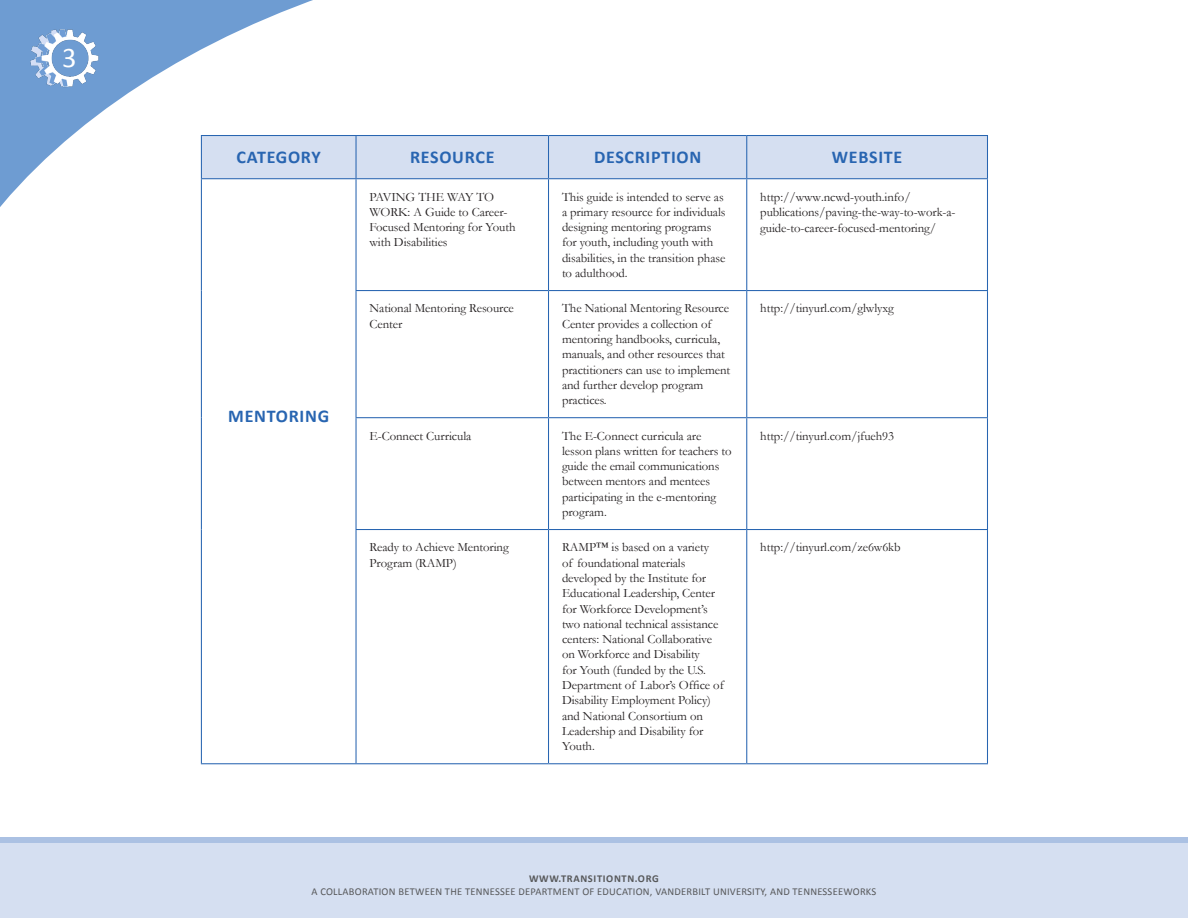
<style>
.page{position:relative;width:1188px;height:918px;background:#fff}
.page>*{position:absolute;margin:0;border:0;box-sizing:border-box;transform-origin:0 0}
.t1{font:28.5px "Calibri";color:#fff}
.t2{font:700 18px "Calibri";letter-spacing:.04em;color:#2865b1}
.Copy_-_Table{font:12.75px/15.3px "Garamond";letter-spacing:-.005em;color:#231f20}
.t3{font:10.5px "Calibri";letter-spacing:.02em;color:#57585a}
.t4{font:700 10.5px "Calibri";letter-spacing:.06em;color:#57585a}
</style>
<div class="page">
<svg style="left:0;top:0;width:353px;height:224px"></svg>
<img style="left:17px;top:25px;width:87px;height:65px">
<svg style="left:0;top:837px;width:1188px;height:81px;background:#d1dcef"></svg>
<div style="left:202px;top:136px;width:785px;height:42px;background:#d5dff1"></div>
<hr style="left:201px;top:135px;width:155px;height:1px;background:#2865b1">
<hr style="left:201px;top:136px;width:1px;height:42px;background:#2865b1">
<hr style="left:356px;top:135px;width:193px;height:1px;background:#2865b1">
<hr style="left:356px;top:136px;width:1px;height:42px;background:#2865b1">
<hr style="left:549px;top:135px;width:198px;height:1px;background:#2865b1">
<hr style="left:548px;top:136px;width:1px;height:42px;background:#2865b1">
<hr style="left:747px;top:135px;width:241px;height:1px;background:#2865b1">
<hr style="left:746px;top:136px;width:1px;height:42px;background:#2865b1">
<hr style="left:987px;top:136px;width:1px;height:42px;background:#2865b1">
<hr style="left:201px;top:178px;width:155px;height:1px;background:#2865b1">
<hr style="left:201px;top:179px;width:1px;height:112px;background:#2865b1">
<hr style="left:356px;top:178px;width:193px;height:1px;background:#2865b1">
<hr style="left:356px;top:179px;width:1px;height:111px;background:#2865b1">
<hr style="left:549px;top:178px;width:198px;height:1px;background:#2865b1">
<hr style="left:548px;top:179px;width:1px;height:111px;background:#2865b1">
<hr style="left:747px;top:178px;width:241px;height:1px;background:#2865b1">
<hr style="left:746px;top:179px;width:1px;height:111px;background:#2865b1">
<hr style="left:987px;top:179px;width:1px;height:111px;background:#2865b1">
<hr style="left:201px;top:291px;width:1px;height:127px;background:#2865b1">
<hr style="left:356px;top:290px;width:193px;height:1px;background:#2865b1">
<hr style="left:356px;top:291px;width:1px;height:126px;background:#2865b1">
<hr style="left:549px;top:290px;width:198px;height:1px;background:#2865b1">
<hr style="left:548px;top:291px;width:1px;height:126px;background:#2865b1">
<hr style="left:747px;top:290px;width:241px;height:1px;background:#2865b1">
<hr style="left:746px;top:291px;width:1px;height:126px;background:#2865b1">
<hr style="left:987px;top:291px;width:1px;height:126px;background:#2865b1">
<hr style="left:201px;top:418px;width:1px;height:112px;background:#2865b1">
<hr style="left:356px;top:417px;width:193px;height:1px;background:#2865b1">
<hr style="left:356px;top:418px;width:1px;height:111px;background:#2865b1">
<hr style="left:549px;top:417px;width:198px;height:1px;background:#2865b1">
<hr style="left:548px;top:418px;width:1px;height:111px;background:#2865b1">
<hr style="left:747px;top:417px;width:241px;height:1px;background:#2865b1">
<hr style="left:746px;top:418px;width:1px;height:111px;background:#2865b1">
<hr style="left:987px;top:418px;width:1px;height:111px;background:#2865b1">
<hr style="left:201px;top:530px;width:1px;height:233px;background:#2865b1">
<hr style="left:356px;top:529px;width:193px;height:1px;background:#2865b1">
<hr style="left:356px;top:530px;width:1px;height:233px;background:#2865b1">
<hr style="left:549px;top:529px;width:198px;height:1px;background:#2865b1">
<hr style="left:548px;top:530px;width:1px;height:233px;background:#2865b1">
<hr style="left:747px;top:529px;width:241px;height:1px;background:#2865b1">
<hr style="left:746px;top:530px;width:1px;height:233px;background:#2865b1">
<hr style="left:987px;top:530px;width:1px;height:233px;background:#2865b1">
<hr style="left:201px;top:763px;width:155px;height:1px;background:#2865b1">
<hr style="left:356px;top:763px;width:193px;height:1px;background:#2865b1">
<hr style="left:549px;top:763px;width:198px;height:1px;background:#2865b1">
<hr style="left:747px;top:763px;width:241px;height:1px;background:#2865b1">
<h1 class="t1" style="left:62px;top:40px;width:16px">3</h1>
<h4 class="t2" style="left:237px;top:144px;width:86px">CATEGORY</h4>
<h4 class="t2" style="left:410px;top:144px;width:86px">RESOURCE</h4>
<h4 class="t2" style="left:594px;top:144px;width:109px">DESCRIPTION</h4>
<h4 class="t2" style="left:832px;top:144px;width:72px">WEBSITE</h4>
<h4 class="t2" style="left:228px;top:403px;width:102px">MENTORING</h4>
<p class="Copy_-_Table" style="left:370px;top:189px;width:148px">PAVING THE WAY TO<br>WORK: A Guide to Career-<br>Focused Mentoring for Youth with Disabilities</p>
<p class="Copy_-_Table" style="left:562px;top:189px;width:165px">This guide is intended to serve as a primary resource for individuals designing mentoring programs for youth, including youth with disabilities, in the transition phase to adulthood.</p>
<p class="Copy_-_Table" style="left:760px;top:189px;width:197px">http://www.ncwd-youth.info/ publications/paving-the-way-to-work-a&shy;guide-to-career-focused-mentoring/</p>
<p class="Copy_-_Table" style="left:370px;top:300px;width:146px">National Mentoring Resource<br>Center</p>
<p class="Copy_-_Table" style="left:562px;top:300px;width:170px">The National Mentoring Resource<br>Center provides a collection of mentoring handbooks, curricula, manuals, and other resources that practitioners can use to implement and further develop program practices.</p>
<p class="Copy_-_Table" style="left:760px;top:300px;width:135px">http://tinyurl.com/glwlyxg</p>
<p class="Copy_-_Table" style="left:370px;top:428px;width:103px">E-Connect Curricula</p>
<p class="Copy_-_Table" style="left:562px;top:428px;width:171px">The E-Connect curricula are lesson plans written for teachers to guide the email communications between mentors and mentees participating in the e-mentoring program.</p>
<p class="Copy_-_Table" style="left:760px;top:428px;width:135px">http://tinyurl.com/jfueh93</p>
<p class="Copy_-_Table" style="left:370px;top:539px;width:141px">Ready to Achieve Mentoring<br>Program (RAMP)</p>
<p class="Copy_-_Table" style="left:562px;top:539px;width:163px">RAMP™ is based on a variety<br>of foundational materials developed by the Institute for<br>Educational Leadership, Center for Workforce Development’s two national technical assistance centers: National Collaborative on Workforce and Disability<br>for Youth (funded by the U.S.<br>Department of Labor’s Office of<br>Disability Employment Policy) and National Consortium on<br>Leadership and Disability for<br>Youth.</p>
<p class="Copy_-_Table" style="left:760px;top:539px;width:142px">http://tinyurl.com/ze6w6kb</p>
<p class="t4" style="left:529px;top:871px;width:131px">WWW.TRANSITIONTN.ORG</p>
<p class="t3" style="left:311px;top:885px;width:566px">A COLLABORATION BETWEEN THE TENNESSEE DEPARTMENT OF EDUCATION, VANDERBILT UNIVERSITY, AND TENNESSEEWORKS</p>
</div>
